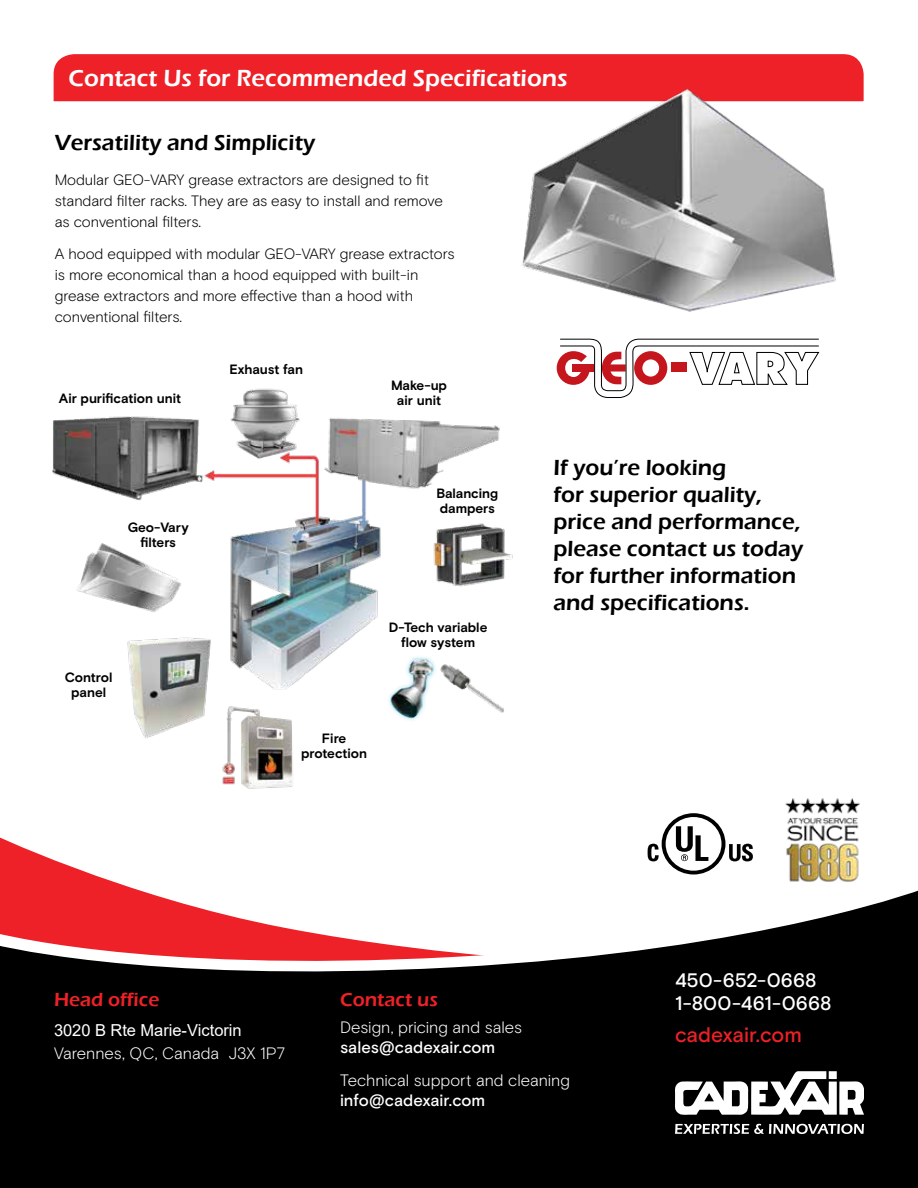
<style>
.page{position:relative;width:918px;height:1188px;background:#fff}
.page>*{position:absolute;margin:0;border:0;box-sizing:border-box;transform-origin:0 0}
.t1{font:600 24px "Eras ITC";color:#fff}
.t2{font:600 22.5px/27px "Eras ITC";color:#000}
.t3{font:500 21px "Basis Grotesque";letter-spacing:-.005em;color:#ed2127}
.t4{font:500 19.5px/23.4px "Basis Grotesque";letter-spacing:.005em;color:#fff}
.t5{font:600 19.5px "Eras ITC";color:#ed2127}
.t6{font:300 16.5px "Basis Grotesque";letter-spacing:-.005em;color:#fff}
.t7{font:500 16.5px "Basis Grotesque";color:#fff}
.t8{font:16.5px "Arial";letter-spacing:-.005em;color:#fff}
.t9{font:300 15px/21px "Basis Grotesque";letter-spacing:-.005em;color:#000}
.t10{font:700 13.5px/15px "Basis Grotesque";letter-spacing:-.005em;color:#000;text-align:center}
</style>
<div class="page">
<svg style="left:0;top:837px;width:89px;height:36px"></svg>
<svg style="left:0;top:873px;width:699px;height:13px"></svg>
<svg style="left:0;top:886px;width:918px;height:302px;fill:#000"></svg>
<img style="left:785px;top:798px;width:75px;height:84px">
<div style="left:53px;top:54px;width:811px;height:48px;background:#ed2127"></div>
<svg style="left:648px;top:813px;width:105px;height:61px"></svg>
<img style="left:511px;top:83px;width:331px;height:229px">
<svg style="left:557px;top:338px;width:263px;height:60px"></svg>
<div style="left:573px;top:364px;width:21px;height:7px;background:#c4161c"></div>
<img style="left:52px;top:388px;width:461px;height:401px">
<svg style="left:675px;top:1071px;width:189px;height:44px"></svg>
<svg style="left:675px;top:1124px;width:189px;height:10px"></svg>
<h1 class="t1" style="left:69px;top:64px;width:501px">Contact Us for Recommended Specifications</h1>
<h2 class="t2" style="left:55px;top:130px;width:262px">Versatility and Simplicity</h2>
<p class="t9" style="left:55px;top:169px;width:390px">Modular GEO-VARY grease extractors are designed to fit standard filter racks. They are as easy to install and remove as conventional filters.</p>
<p class="t9" style="left:55px;top:243px;width:401px">A hood equipped with modular GEO-VARY grease extractors is more economical than a hood equipped with built-in grease extractors and more effective than a hood with conventional filters.</p>
<p class="t10" style="left:59px;top:391px;width:124px">Air purification unit</p>
<p class="t10" style="left:128px;top:520px;width:63px">Geo-Vary filters</p>
<p class="t10" style="left:65px;top:669px;width:49px">Control panel</p>
<p class="t10" style="left:230px;top:362px;width:75px">Exhaust fan</p>
<p class="t10" style="left:391px;top:377px;width:57px">Make-up air unit</p>
<p class="t10" style="left:437px;top:486px;width:63px;text-align:left">Balancing dampers</p>
<p class="t10" style="left:389px;top:619px;width:100px">D-Tech variable flow system</p>
<p class="t10" style="left:301px;top:731px;width:68px">Fire protection</p>
<h2 class="t2" style="left:554px;top:454px;width:251px">If you’re looking<br>for superior quality, price and performance, please contact us today for further information and specifications.</h2>
<h3 class="t5" style="left:54px;top:989px;width:107px">Head office</h3>
<p class="t8" style="left:54px;top:1019px;width:189px">3020 B Rte Marie-Victorin</p>
<p class="t6" style="left:54px;top:1044px;width:233px">Varennes, QC, Canada J3X 1P7</p>
<h3 class="t5" style="left:340px;top:989px;width:99px">Contact us</h3>
<p class="t6" style="left:340px;top:1017px;width:183px">Design, pricing and sales</p>
<p class="t7" style="left:340px;top:1037px;width:157px">sales@cadexair.com</p>
<p class="t6" style="left:340px;top:1071px;width:231px">Technical support and cleaning</p>
<p class="t7" style="left:340px;top:1090px;width:147px">info@cadexair.com</p>
<h3 class="t4" style="left:675px;top:968px;width:158px">450-652-0668<br>1-800-461-0668</h3>
<h3 class="t3" style="left:675px;top:1022px;width:128px">cadexair.com</h3>
</div>
